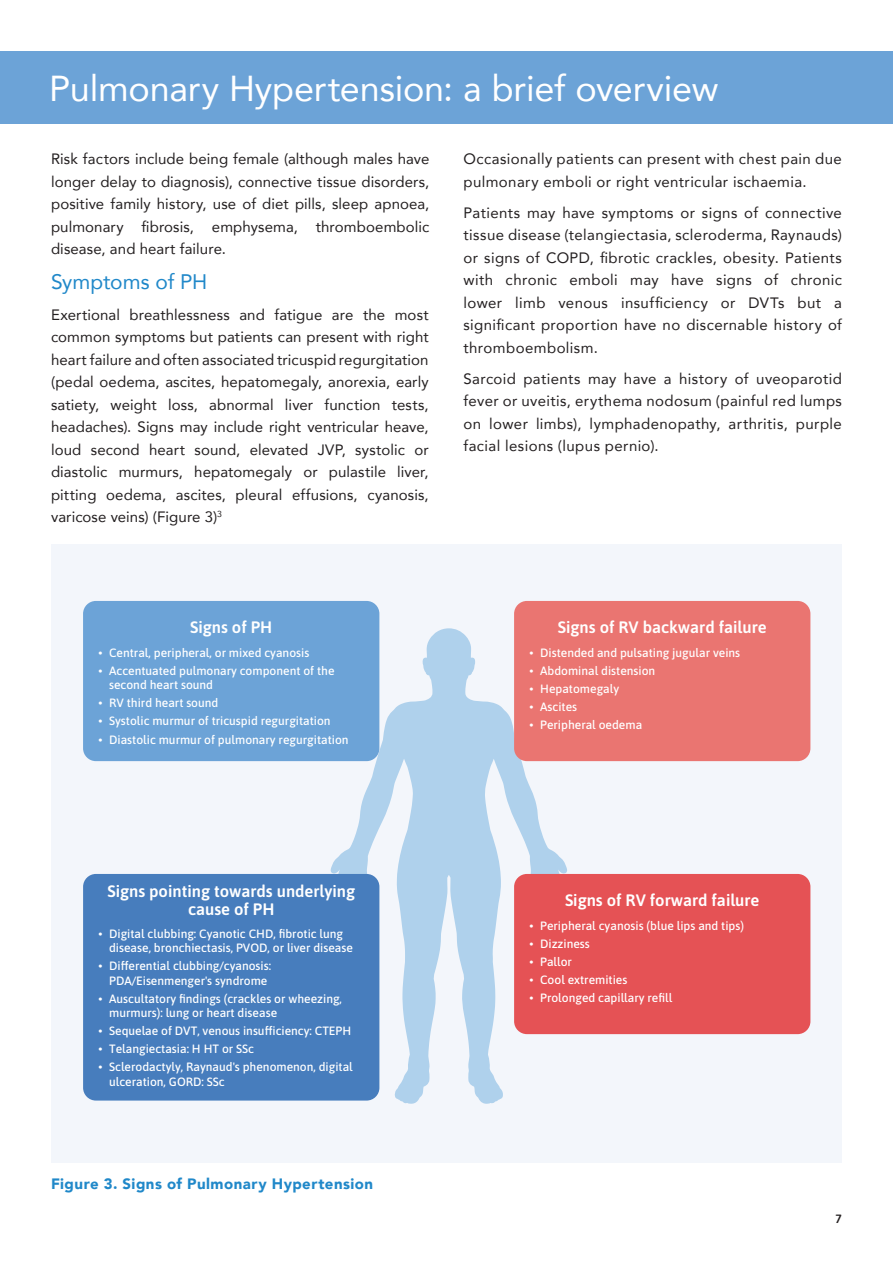
<style>
.page{position:relative;width:893px;height:1263px;background:#fff}
.page>*{position:absolute;margin:0;border:0;box-sizing:border-box;transform-origin:0 0}
.t1{font:36px "Avenir";letter-spacing:-.005em;color:#fff}
.t2{font:21px "Avenir";letter-spacing:-.01em;color:#2088c9}
.t3{font:600 16.5px/18.1px "Asap";color:#fff;text-align:center}
.t4{font:15px/22.5px "Avenir";letter-spacing:.025em;color:#231f20;text-align:justify}
.t5{font:900 15px "Avenir";letter-spacing:.03em;color:#2088c9}
.t6{font:500 12px/18.1px "Asap";color:#fff}
.t7{font:600 12px "Asap";color:#231f20}
</style>
<div class="page">
<div style="left:51px;top:544px;width:791px;height:619px;background:#f3f6fb"></div>
<svg style="left:331px;top:628px;width:236px;height:476px;fill:#afd1ec"></svg>
<div style="left:83px;top:874px;width:296px;height:226px;background:#477dbd;border-radius:13px"></div>
<div style="left:514px;top:874px;width:296px;height:160px;background:#e55255;border-radius:13px"></div>
<div style="left:514px;top:601px;width:296px;height:160px;background:#ea7571;border-radius:13px"></div>
<div style="left:83px;top:601px;width:296px;height:160px;background:#6ca3d7;border-radius:13px"></div>
<div style="left:0;top:51px;width:893px;height:72px;background:#6ca3d7"></div>
<h1 class="t1" style="left:49px;top:60px;width:671px">Pulmonary Hypertension: a brief overview</h1>
<p class="t4" style="left:51px;top:147px;width:380px">Risk factors include being female (although males have longer delay to diagnosis), connective tissue disorders, positive family history, use of diet pills, sleep apnoea, pulmonary fibrosis, emphysema, thromboembolic disease, and heart failure.</p>
<h2 class="t2" style="left:51px;top:265px;width:158px">Symptoms of PH</h2>
<p class="t4" style="left:51px;top:303px;width:379px">Exertional breathlessness and fatigue are the most common symptoms but patients can present with right heart failure and often associated tricuspid regurgitation (pedal oedema, ascites, hepatomegaly, anorexia, early satiety, weight loss, abnormal liver function tests, headaches). Signs may include right ventricular heave, loud second heart sound, elevated JVP, systolic or diastolic murmurs, hepatomegaly or pulastile liver, pitting oedema, ascites, pleural effusions, cyanosis, varicose veins) (Figure 3)<sup>3</sup></p>
<p class="t4" style="left:463px;top:147px;width:380px">Occasionally patients can present with chest pain due pulmonary emboli or right ventricular ischaemia.</p>
<p class="t4" style="left:463px;top:201px;width:380px">Patients may have symptoms or signs of connective tissue disease (telangiectasia, scleroderma, Raynauds) or signs of COPD, fibrotic crackles, obesity. Patients with chronic emboli may have signs of chronic lower limb venous insufficiency or DVTs but a significant proportion have no discernable history of thromboembolism.</p>
<p class="t4" style="left:463px;top:367px;width:380px">Sarcoid patients may have a history of uveoparotid fever or uveitis, erythema nodosum (painful red lumps on lower limbs), lymphadenopathy, arthritis, purple facial lesions (lupus pernio).</p>
<p class="t3" style="left:190px;top:617px;width:84px">Signs of PH</p>
<p class="t6" style="left:109px;top:643px;width:227px">Central, peripheral, or mixed cyanosis<br>Accentuated pulmonary component of the</p>
<p class="t6" style="left:109px;top:675px;width:241px">second heart sound<br>RV third heart sound<br>Systolic murmur of tricuspid regurgitation<br>Diastolic murmur of pulmonary regurgitation</p>
<p class="t6" style="left:98px;top:643px;width:6px">• •</p>
<p class="t6" style="left:98px;top:693px;width:6px;text-align:justify">• • •</p>
<p class="t3" style="left:558px;top:617px;width:210px">Signs of RV backward failure</p>
<p class="t6" style="left:540px;top:643px;width:202px">Distended and pulsating jugular veins<br>Abdominal distension<br>Hepatomegaly<br>Ascites<br>Peripheral oedema</p>
<p class="t6" style="left:529px;top:643px;width:6px;text-align:justify">• • • • •</p>
<p class="t3" style="left:107px;top:881px;width:249px">Signs pointing towards underlying cause of PH</p>
<p class="t6" style="left:109px;top:926px;width:245px;line-height:14.2px">Digital clubbing: Cyanotic CHD, fibrotic lung disease, bronchiectasis, PVOD, or liver disease</p>
<p class="t6" style="left:109px;top:958px;width:163px;line-height:14.2px">Differential clubbing/cyanosis:<br>PDA/Eisenmenger's syndrome</p>
<p class="t6" style="left:109px;top:991px;width:234px;line-height:14.2px">Auscultatory findings (crackles or wheezing, murmurs): lung or heart disease</p>
<p class="t6" style="left:109px;top:1021px;width:245px">Sequelae of DVT, venous insufficiency: CTEPH<br>Telangiectasia: H HT or SSc<br>Sclerodactyly, Raynaud's phenomenon, digital</p>
<p class="t6" style="left:109px;top:1072px;width:117px">ulceration, GORD: SSc</p>
<p class="t6" style="left:98px;top:924px;width:6px">•</p>
<p class="t6" style="left:98px;top:956px;width:6px">•</p>
<p class="t6" style="left:98px;top:989px;width:6px">•</p>
<p class="t6" style="left:98px;top:1021px;width:6px;text-align:justify">• • •</p>
<p class="t5" style="left:51px;top:1171px;width:324px">Figure 3. Signs of Pulmonary Hypertension</p>
<p class="t3" style="left:565px;top:890px;width:196px">Signs of RV forward failure</p>
<p class="t6" style="left:540px;top:916px;width:205px">Peripheral cyanosis (blue lips and tips)<br>Dizziness<br>Pallor<br>Cool extremities<br>Prolonged capillary refill</p>
<p class="t6" style="left:529px;top:916px;width:6px;text-align:justify">• • • • •</p>
<p class="t7" style="left:835px;top:1211px;width:8px">7</p>
</div>
